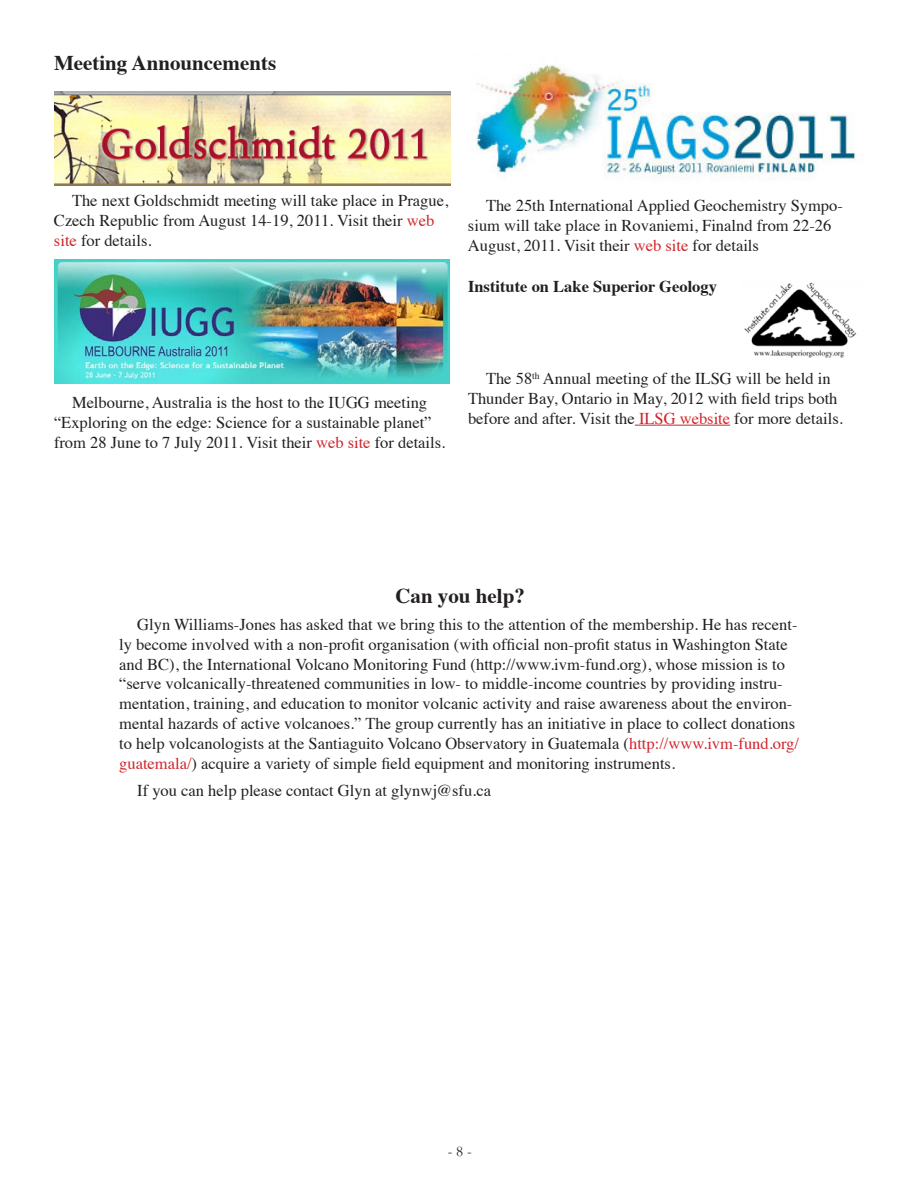
<style>
.page{position:relative;width:918px;height:1188px;background:#fff}
.page>*{position:absolute;margin:0;border:0;box-sizing:border-box;transform-origin:0 0}
.Heading{font:700 21px "Times";color:#231f20}
.Main_text{font:16.5px/19.8px "Times";color:#231f20}
.Sub_heading{font:700 16.5px "Times";color:#231f20}
.t1{font:15px "Garamond";color:#231f20}
.s1{color:#d1232a}
</style>
<div class="page">
<img style="left:744px;top:282px;width:113px;height:75px">
<hr style="left:635px;top:425px;width:95px;height:1px;background:#d1232a">
<img style="left:54px;top:91px;width:396px;height:94px">
<img style="left:54px;top:260px;width:396px;height:123px">
<img style="left:477px;top:64px;width:379px;height:116px">
<p class="Heading" style="left:54px;top:43px;width:224px">Meeting Announcements</p>
<p class="Main_text" style="left:54px;top:189px;width:396px;text-indent:18px">The next Goldschmidt meeting will take place in Prague,<br>Czech Republic from August 14-19, 2011. Visit their <span class="s1">web site</span> for details.</p>
<p class="Main_text" style="left:468px;top:194px;width:376px;text-indent:18px">The 25th International Applied Geochemistry Sympo&shy;sium will take place in Rovaniemi, Finalnd from 22-26<br>August, 2011. Visit their <span class="s1">web site</span> for details</p>
<p class="Sub_heading" style="left:468px;top:271px;width:251px">Institute on Lake Superior Geology</p>
<p class="Main_text" style="left:54px;top:392px;width:393px;text-indent:18px">Melbourne, Australia is the host to the IUGG meeting “Exploring on the edge: Science for a sustainable planet” from 28 June to 7 July 2011. Visit their <span class="s1">web site</span> for details.</p>
<p class="Main_text" style="left:468px;top:367px;width:376px;text-align:center">The 58<sup>th</sup> Annual meeting of the ILSG will be held in<br>Thunder Bay, Ontario in May, 2012 with field trips both before and after. Visit the <span class="s1">ILSG website</span> for more details.</p>
<p class="Heading" style="left:395px;top:576px;width:131px">Can you help?</p>
<p class="Main_text" style="left:119px;top:613px;width:681px;text-indent:18px">Glyn Williams-Jones has asked that we bring this to the attention of the membership. He has recent&shy;ly become involved with a non-profit organisation (with official non-profit status in Washington State and BC), the International Volcano Monitoring Fund (http://www.ivm-fund.org), whose mission is to “serve volcanically-threatened communities in low- to middle-income countries by providing instru&shy;mentation, training, and education to monitor volcanic activity and raise awareness about the environ&shy;mental hazards of active volcanoes.” The group currently has an initiative in place to collect donations to help volcanologists at the Santiaguito Volcano Observatory in Guatemala (<span class="s1">http://www.ivm-fund.org/ guatemala/</span>) acquire a variety of simple field equipment and monitoring instruments.</p>
<p class="Main_text" style="left:137px;top:779px;width:355px">If you can help please contact Glyn at glynwj@sfu.ca</p>
<p class="t1" style="left:448px;top:1142px;width:25px">- 8 -</p>
</div>
